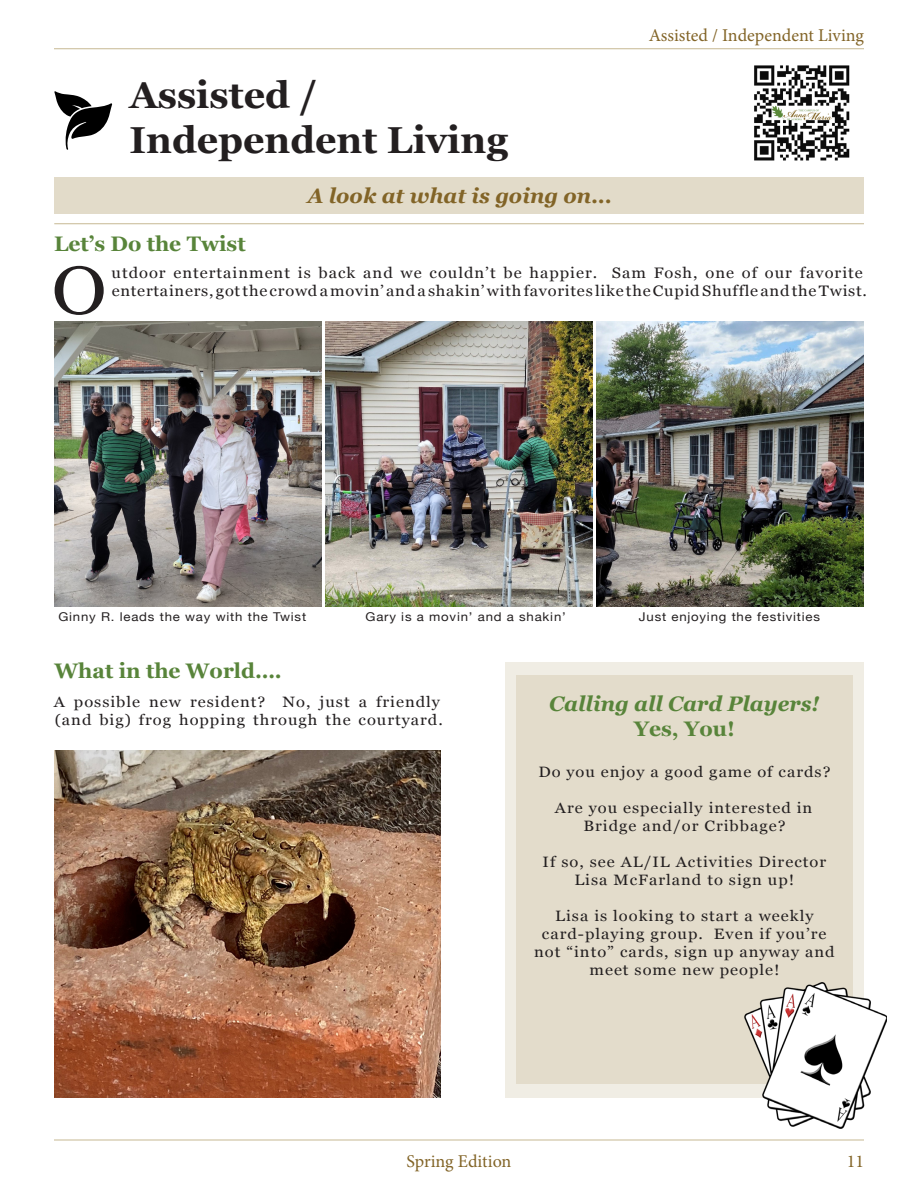
<style>
.page{position:relative;width:918px;height:1188px;background:#fff}
.page>*{position:absolute;margin:0;border:0;box-sizing:border-box;transform-origin:0 0}
.Paragraph_Style_1{font:67.65px "Georgia";color:#231f20;scale:1.09 1}
.t1{font:700 37.5px "Georgia";color:#231f20}
.t2{font:700 21px "Georgia";color:#58843a}
.t3{font:italic 700 21px "Georgia";color:#826427}
.t4{font:italic 700 21px "Georgia";color:#58843a}
.t5{font:18px "Minion Pro";color:#826427}
.Paragraph_Style_1-2{font:15.15px/18px "Georgia";letter-spacing:.045em;color:#231f20;scale:1.09 1}
.Copy_w_o_Drop_Cap{font:15px/18px "Georgia";letter-spacing:.06em;color:#231f20;text-align:center;scale:1.1 1}
.Copy_w_o_Drop_Cap-2{font:12.15px "Helvetica Neue";letter-spacing:.06em;color:#231f20;scale:1.09 1}
</style>
<div class="page">
<hr style="left:54px;top:48px;width:810px;height:1px;background:#c6b893">
<hr style="left:54px;top:1140px;width:810px;height:1px;background:#c6b893">
<svg style="left:505px;top:662px;width:359px;height:435px;background:#e4ddcd"></svg>
<hr style="left:54px;top:223px;width:810px;height:1px;background:#c6b893">
<img style="left:754px;top:65px;width:96px;height:96px">
<div style="left:55px;top:177px;width:809px;height:37px;background:#e2dbc9"></div>
<svg style="left:54px;top:91px;width:58px;height:59px"></svg>
<img style="left:54px;top:321px;width:267px;height:286px">
<img style="left:596px;top:321px;width:268px;height:286px">
<img style="left:326px;top:321px;width:266px;height:286px">
<img style="left:55px;top:751px;width:385px;height:346px">
<img style="left:744px;top:982px;width:143px;height:147px">
<p class="t1" style="left:129px;top:66px;width:189px">Assisted /</p>
<p class="t1" style="left:129px;top:111px;width:380px">Independent Living</p>
<p class="t3" style="left:308px;top:181px;width:306px">A look at what is going on...</p>
<p class="t2" style="left:54px;top:228px;width:193px">Let’s Do the Twist</p>
<p class="t5" style="left:649px;top:23px;width:217px">Assisted / Independent Living</p>
<p class="Paragraph_Style_1" style="left:52px;top:241px;width:52px">O</p>
<p class="Paragraph_Style_1-2" style="left:112px;top:263px;width:695px">utdoor entertainment is back and we couldn’t be happier. Sam Fosh, one of our favorite entertainers, got the crowd a movin’ and a shakin’ with favorites like the Cupid Shuffle and the Twist.</p>
<p class="Copy_w_o_Drop_Cap-2" style="left:58px;top:608px;width:229px">Ginny R. leads the way with the Twist</p>
<p class="Copy_w_o_Drop_Cap-2" style="left:366px;top:608px;width:185px">Gary is a movin’ and a shakin’</p>
<p class="Copy_w_o_Drop_Cap-2" style="left:639px;top:608px;width:168px">Just enjoying the festivities</p>
<p class="t2" style="left:55px;top:655px;width:229px">What in the World….</p>
<p class="Copy_w_o_Drop_Cap" style="left:54px;top:692px;width:355px;text-align:left">A possible new resident? No, just a friendly (and big) frog hopping through the courtyard.</p>
<p class="t4" style="left:549px;top:688px;width:272px">Calling all Card Players!</p>
<p class="t2" style="left:634px;top:713px;width:103px">Yes, You!</p>
<p class="Copy_w_o_Drop_Cap" style="left:538px;top:762px;width:267px">Do you enjoy a good game of cards?</p>
<p class="Copy_w_o_Drop_Cap" style="left:555px;top:798px;width:236px">Are you especially interested in<br>Bridge and/or Cribbage?</p>
<p class="Copy_w_o_Drop_Cap" style="left:543px;top:852px;width:259px">If so, see AL/IL Activities Director<br>Lisa McFarland to sign up!</p>
<p class="Copy_w_o_Drop_Cap" style="left:555px;top:906px;width:236px">Lisa is looking to start a weekly</p>
<p class="Copy_w_o_Drop_Cap" style="left:534px;top:924px;width:275px">card-playing group. Even if you’re not “into” cards, sign up anyway and meet some new people!</p>
<p class="t5" style="left:407px;top:1149px;width:106px">Spring Edition</p>
<p class="t5" style="left:847px;top:1149px;width:19px">11</p>
</div>
